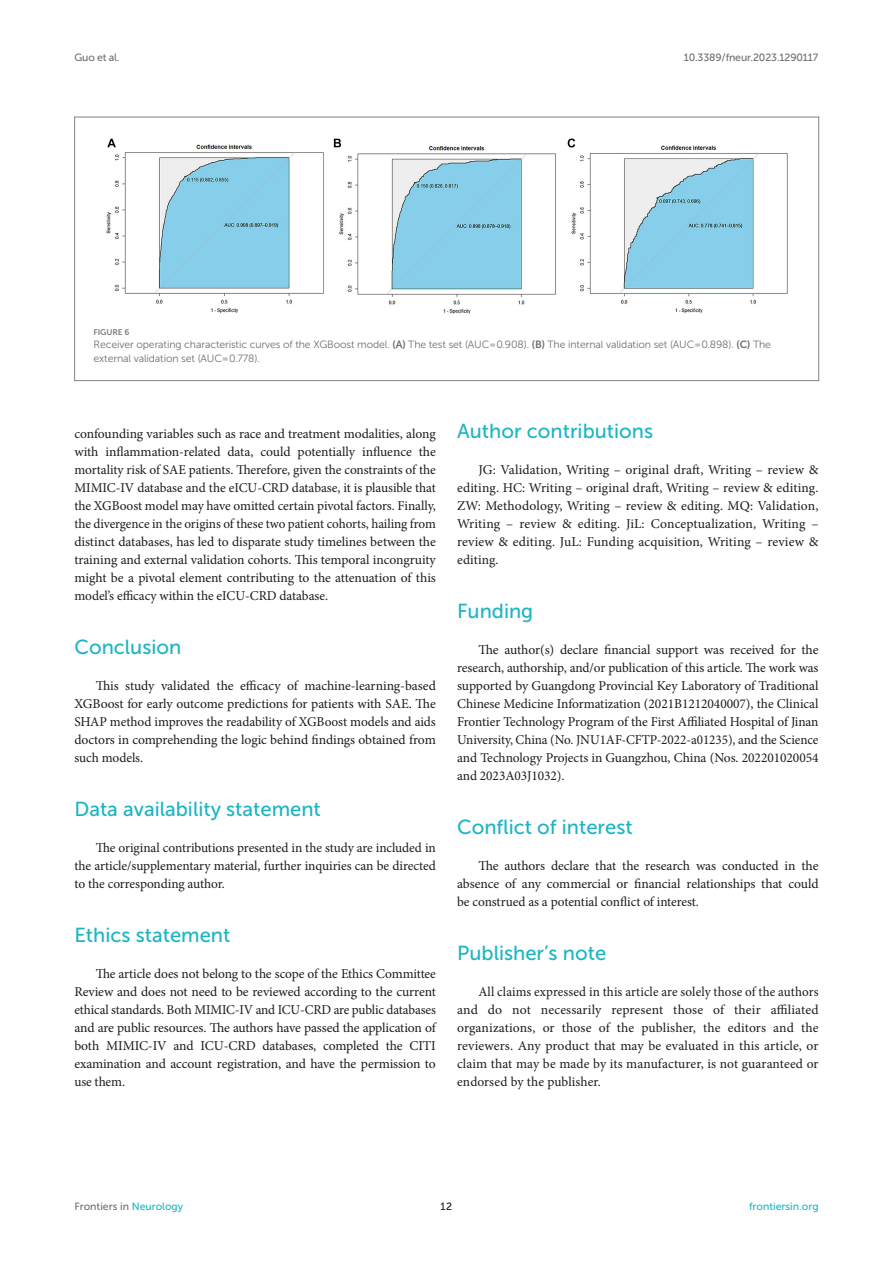
<style>
.page{position:relative;width:893px;height:1263px;background:#fff}
.page>*{position:absolute;margin:0;border:0;box-sizing:border-box;transform-origin:0 0}
.HEAD_1{font:20.25px "Museo Sans 500";color:#1db5c3}
.TEXT_FLUSH{font:13.5px/18px "Minion Pro";letter-spacing:-.005em;color:#1b1c1b;text-align:justify}
.TEXT{font:13.5px/18px "Minion Pro";letter-spacing:-.005em;color:#1b1c1b;text-align:justify}
.FIG_LEG{font:10.5px/13.5px "Museo Sans 300";letter-spacing:-.01em;color:#706f70}
.t1{font:10.5px "Museo Sans 500";letter-spacing:-.015em;color:#706f70}
.t2{font:10.5px "Museo Sans 500";color:#1db5c3}
.t3{font:10.5px "Museo Sans 500";color:#1b1c1b}
.FIG_HD{font:8.25px "Museo Sans 700";letter-spacing:-.01em;color:#7e7f7f}
.s1{font-family:"Museo Sans 700"}
.s2{color:#1db5c3}
</style>
<div class="page">
<img style="left:106px;top:138px;width:682px;height:176px">
<div style="left:74px;top:117px;width:745px;height:264px;border:1px solid #808285"></div>
<p class="t1" style="left:74px;top:51px;width:47px">Guo et al.</p>
<p class="t1" style="left:684px;top:51px;width:136px">10.3389/fneur.2023.1290117</p>
<p class="FIG_HD" style="left:94px;top:327px;width:37px">FIGURE 6</p>
<p class="FIG_LEG" style="left:94px;top:338px;width:679px">Receiver operating characteristic curves of the XGBoost model. <span class="s1">(A)</span> The test set (AUC=0.908). <span class="s1">(B)</span> The internal validation set (AUC=0.898). <span class="s1">(C)</span> The external validation set (AUC=0.778).</p>
<p class="TEXT" style="left:74px;top:425px;width:363px">confounding variables such as race and treatment modalities, along with inflammation-related data, could potentially influence the mortality risk of SAE patients. Therefore, given the constraints of the MIMIC-IV database and the eICU-CRD database, it is plausible that the XGBoost model may have omitted certain pivotal factors. Finally, the divergence in the origins of these two patient cohorts, hailing from distinct databases, has led to disparate study timelines between the training and external validation cohorts. This temporal incongruity might be a pivotal element contributing to the attenuation of this model’s efficacy within the eICU-CRD database.</p>
<p class="HEAD_1" style="left:74px;top:636px;width:108px">Conclusion</p>
<p class="TEXT_FLUSH" style="left:74px;top:677px;width:363px;text-indent:21px">This study validated the efficacy of machine-learning-based XGBoost for early outcome predictions for patients with SAE. The SHAP method improves the readability of XGBoost models and aids doctors in comprehending the logic behind findings obtained from such models.</p>
<p class="HEAD_1" style="left:74px;top:798px;width:248px">Data availability statement</p>
<p class="TEXT_FLUSH" style="left:74px;top:839px;width:363px;text-indent:21px">The original contributions presented in the study are included in the article/supplementary material, further inquiries can be directed to the corresponding author.</p>
<p class="HEAD_1" style="left:74px;top:924px;width:158px">Ethics statement</p>
<p class="TEXT_FLUSH" style="left:74px;top:965px;width:363px;text-indent:21px">The article does not belong to the scope of the Ethics Committee Review and does not need to be reviewed according to the current ethical standards. Both MIMIC-IV and ICU-CRD are public databases and are public resources. The authors have passed the application of both MIMIC-IV and ICU-CRD databases, completed the CITI examination and account registration, and have the permission to use them.</p>
<p class="HEAD_1" style="left:457px;top:420px;width:197px">Author contributions</p>
<p class="TEXT_FLUSH" style="left:457px;top:461px;width:363px;text-indent:21px">JG: Validation, Writing – original draft, Writing – review &amp; editing. HC: Writing – original draft, Writing – review &amp; editing.<br>ZW: Methodology, Writing – review &amp; editing. MQ: Validation, Writing – review &amp; editing. JiL: Conceptualization, Writing – review &amp; editing. JuL: Funding acquisition, Writing – review &amp; editing.</p>
<p class="HEAD_1" style="left:457px;top:600px;width:78px">Funding</p>
<p class="TEXT_FLUSH" style="left:457px;top:641px;width:363px;text-indent:21px">The author(s) declare financial support was received for the research, authorship, and/or publication of this article. The work was supported by Guangdong Provincial Key Laboratory of Traditional Chinese Medicine Informatization (2021B1212040007), the Clinical Frontier Technology Program of the First Affiliated Hospital of Jinan University, China (No. JNU1AF-CFTP-2022-a01235), and the Science and Technology Projects in Guangzhou, China (Nos. 202201020054 and 2023A03J1032).</p>
<p class="HEAD_1" style="left:457px;top:816px;width:177px">Conflict of interest</p>
<p class="TEXT_FLUSH" style="left:457px;top:857px;width:363px;text-indent:21px">The authors declare that the research was conducted in the absence of any commercial or financial relationships that could be construed as a potential conflict of interest.</p>
<p class="HEAD_1" style="left:457px;top:942px;width:151px">Publisher’s note</p>
<p class="TEXT_FLUSH" style="left:457px;top:983px;width:363px;text-indent:21px">All claims expressed in this article are solely those of the authors and do not necessarily represent those of their affiliated organizations, or those of the publisher, the editors and the reviewers. Any product that may be evaluated in this article, or claim that may be made by its manufacturer, is not guaranteed or endorsed by the publisher.</p>
<p class="t1" style="left:74px;top:1200px;width:110px">Frontiers in <span class="s2">Neurology</span></p>
<p class="t3" style="left:441px;top:1200px;width:13px">12</p>
<p class="t2" style="left:749px;top:1200px;width:71px">frontiersin.org</p>
</div>
